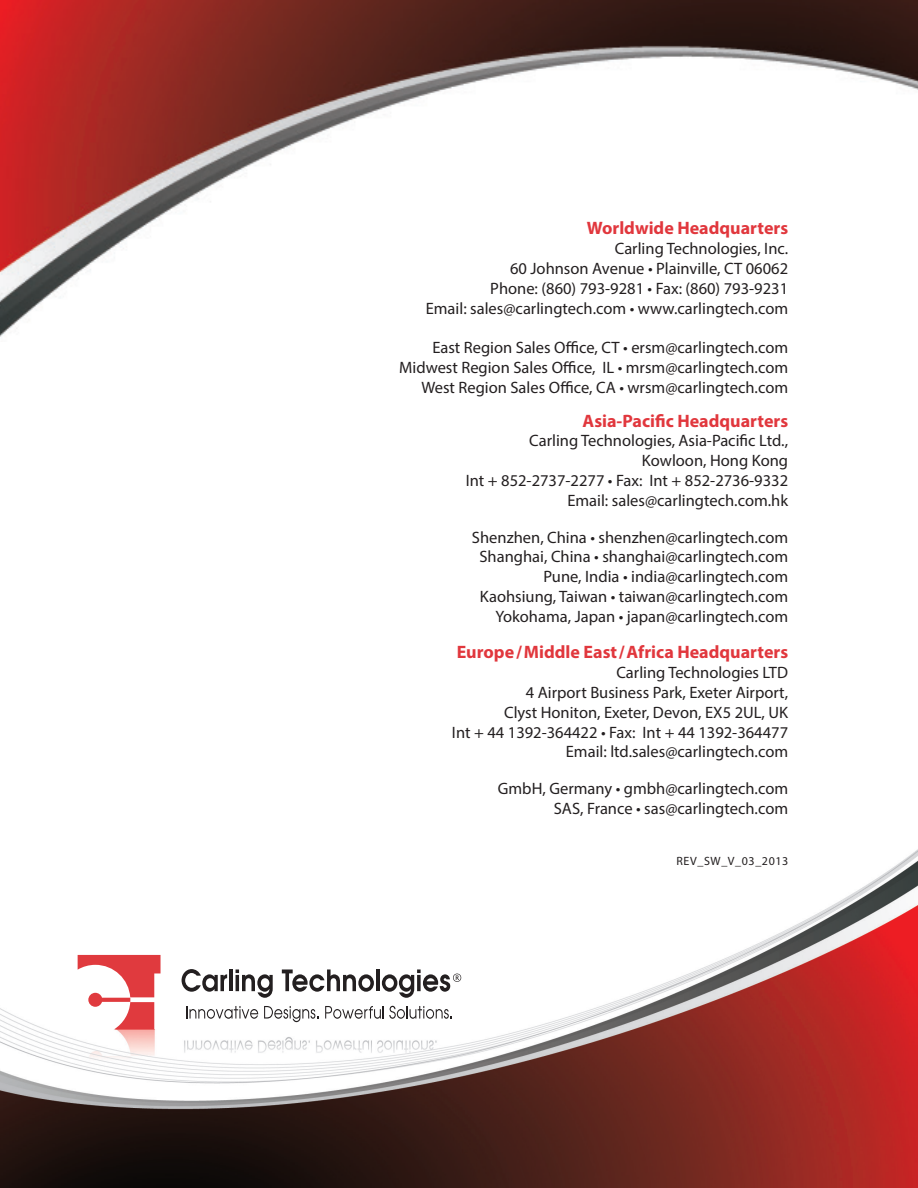
<style>
.page{position:relative;width:918px;height:1188px;background:#fff}
.page>*{position:absolute;margin:0;border:0;box-sizing:border-box;transform-origin:0 0}
.t1{font:700 18px "Myriad Pro";color:#e1373d}
.t2{font:16.5px "Myriad Pro";color:#231f20}
.t3{font:12px "Myriad Pro";letter-spacing:.05em;color:#231f20}
</style>
<div class="page">
<img style="left:0;top:0;width:918px;height:337px">
<img style="left:0;top:849px;width:918px;height:339px">
<div style="left:66px;top:948px;width:402px;height:81px;background:#fff"></div>
<svg style="left:78px;top:955px;width:83px;height:74px"></svg>
<svg style="left:182px;top:969px;width:45px;height:23px"></svg>
<hr style="left:229px;top:969px;width:4px;height:22px;background:#231f20">
<svg style="left:236px;top:969px;width:37px;height:29px"></svg>
<svg style="left:282px;top:969px;width:92px;height:23px"></svg>
<hr style="left:376px;top:969px;width:4px;height:22px;background:#231f20">
<svg style="left:186px;top:1006px;width:72px;height:13px"></svg>
<svg style="left:264px;top:1006px;width:54px;height:16px"></svg>
<svg style="left:325px;top:1006px;width:127px;height:13px"></svg>
<svg style="left:382px;top:969px;width:79px;height:29px"></svg>
<p class="t1" style="left:587px;top:217px;width:203px">Worldwide Headquarters</p>
<p class="t2" style="left:615px;top:239px;width:175px">Carling Technologies, Inc.</p>
<p class="t2" style="left:510px;top:258px;width:280px">60 Johnson Avenue • Plainville, CT 06062</p>
<p class="t2" style="left:490px;top:278px;width:299px">Phone: (860) 793-9281 • Fax: (860) 793-9231</p>
<p class="t2" style="left:426px;top:298px;width:364px">Email: sales@carlingtech.com • www.carlingtech.com</p>
<p class="t2" style="left:432px;top:338px;width:357px">East Region Sales Office, CT • ersm@carlingtech.com</p>
<p class="t2" style="left:399px;top:357px;width:391px">Midwest Region Sales Office, IL • mrsm@carlingtech.com</p>
<p class="t2" style="left:421px;top:377px;width:368px">West Region Sales Office, CA • wrsm@carlingtech.com</p>
<p class="t1" style="left:583px;top:409px;width:207px">Asia-Pacific Headquarters</p>
<p class="t2" style="left:529px;top:431px;width:260px">Carling Technologies, Asia-Pacific Ltd.,</p>
<p class="t2" style="left:642px;top:451px;width:148px">Kowloon, Hong Kong</p>
<p class="t2" style="left:466px;top:470px;width:324px">Int + 852-2737-2277 • Fax: Int + 852-2736-9332</p>
<p class="t2" style="left:567px;top:490px;width:222px">Email: sales@carlingtech.com.hk</p>
<p class="t2" style="left:472px;top:527px;width:318px">Shenzhen, China • shenzhen@carlingtech.com</p>
<p class="t2" style="left:479px;top:547px;width:310px">Shanghai, China • shanghai@carlingtech.com</p>
<p class="t2" style="left:543px;top:566px;width:246px">Pune, India • india@carlingtech.com</p>
<p class="t2" style="left:480px;top:586px;width:310px">Kaohsiung, Taiwan • taiwan@carlingtech.com</p>
<p class="t2" style="left:495px;top:606px;width:294px">Yokohama, Japan • japan@carlingtech.com</p>
<p class="t1" style="left:457px;top:641px;width:333px">Europe/Middle East/Africa Headquarters</p>
<p class="t2" style="left:617px;top:662px;width:173px">Carling Technologies LTD</p>
<p class="t2" style="left:526px;top:682px;width:264px">4 Airport Business Park, Exeter Airport,</p>
<p class="t2" style="left:504px;top:702px;width:285px">Clyst Honiton, Exeter, Devon, EX5 2UL, UK</p>
<p class="t2" style="left:452px;top:722px;width:338px">Int + 44 1392-364422 • Fax: Int + 44 1392-364477</p>
<p class="t2" style="left:566px;top:742px;width:224px">Email: ltd.sales@carlingtech.com</p>
<p class="t2" style="left:498px;top:778px;width:292px">GmbH, Germany • gmbh@carlingtech.com</p>
<p class="t2" style="left:554px;top:798px;width:236px">SAS, France • sas@carlingtech.com</p>
<p class="t3" style="left:677px;top:854px;width:113px">REV_SW_V_03_2013</p>
</div>
